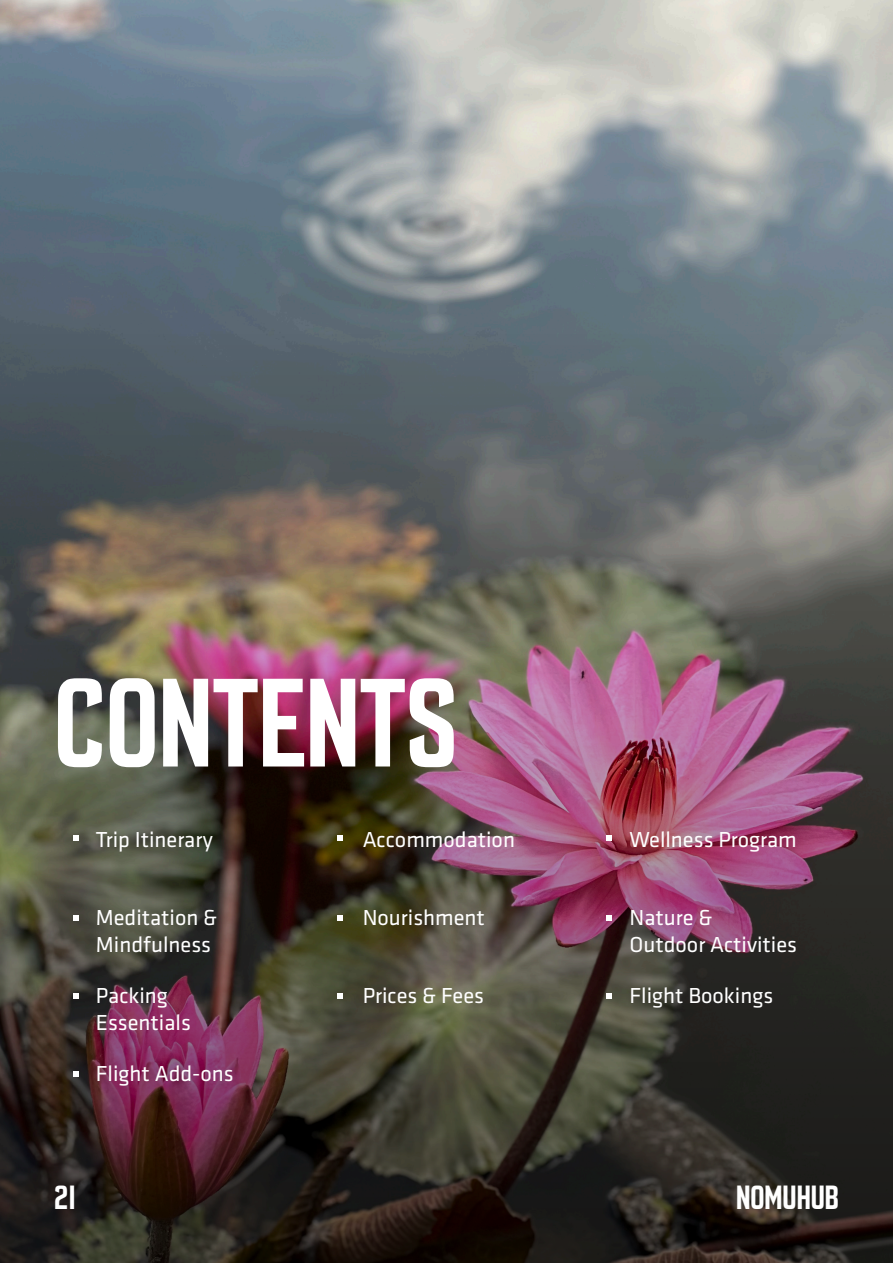
<style>
.page{position:relative;width:893px;height:1263px;background:#fff}
.page>*{position:absolute;margin:0;border:0;box-sizing:border-box;transform-origin:0 0}
.t1{font:500 condensed 112.5px "Enamela W01";color:#fff}
.t2{font:500 condensed 30px "Enamela W01";color:#fff}
.t3{font:22.5px "Klavika";color:#fff}
</style>
<div class="page">
<img style="left:0;top:0;width:893px;height:326px">
<img style="left:0;top:326px;width:893px;height:937px">
<svg style="left:73px;top:835px;width:6px;height:6px"></svg>
<svg style="left:337px;top:835px;width:6px;height:6px"></svg>
<svg style="left:606px;top:835px;width:5px;height:6px"></svg>
<svg style="left:73px;top:993px;width:6px;height:6px"></svg>
<svg style="left:337px;top:993px;width:6px;height:6px"></svg>
<svg style="left:606px;top:993px;width:5px;height:6px"></svg>
<svg style="left:73px;top:915px;width:6px;height:6px"></svg>
<svg style="left:337px;top:915px;width:6px;height:6px"></svg>
<svg style="left:606px;top:915px;width:5px;height:6px"></svg>
<svg style="left:73px;top:1071px;width:6px;height:6px"></svg>
<p class="t1" style="left:54px;top:647px;width:405px">CONTENTS</p>
<p class="t3" style="left:96px;top:827px;width:118px">Trip Itinerary</p>
<p class="t3" style="left:363px;top:827px;width:154px">Accommodation</p>
<p class="t3" style="left:629px;top:827px;width:169px">Wellness Program</p>
<p class="t3" style="left:96px;top:905px;width:123px">Meditation &amp;</p>
<p class="t3" style="left:96px;top:932px;width:117px">Mindfulness</p>
<p class="t3" style="left:96px;top:983px;width:74px">Packing</p>
<p class="t3" style="left:96px;top:1010px;width:96px">Essentials</p>
<p class="t3" style="left:96px;top:1061px;width:139px">Flight Add-ons</p>
<p class="t3" style="left:363px;top:905px;width:124px">Nourishment</p>
<p class="t3" style="left:363px;top:983px;width:123px">Prices &amp; Fees</p>
<p class="t3" style="left:629px;top:905px;width:84px">Nature &amp;</p>
<p class="t3" style="left:629px;top:932px;width:169px">Outdoor Activities</p>
<p class="t3" style="left:629px;top:983px;width:145px">Flight Bookings</p>
<p class="t2" style="left:54px;top:1177px;width:24px">21</p>
<p class="t2" style="left:736px;top:1177px;width:104px">NOMUHUB</p>
</div>
